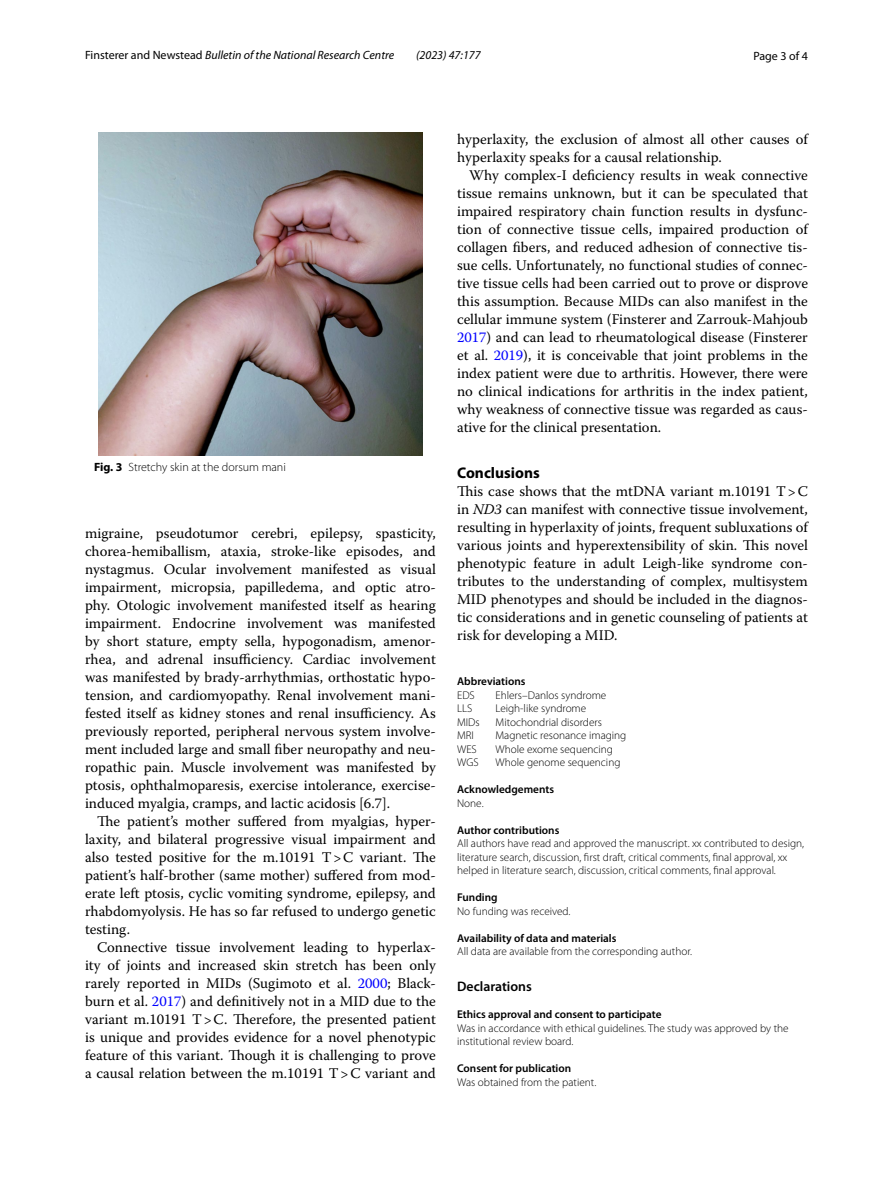
<style>
.page{position:relative;width:893px;height:1187px;background:#fff}
.page>*{position:absolute;margin:0;border:0;box-sizing:border-box;transform-origin:0 0}
.t1{font:700 15.45px "Myriad Pro";color:#000}
.t2{font:14.7px/18px "Warnock Pro";color:#000;text-align:justify}
.t3{font:600 13.8px "Myriad Pro";color:#000}
.t4{font:italic 12px "Myriad Pro";color:#000}
.t5{font:300 12px "Myriad Pro";color:#000}
.t6{font:12px "Myriad Pro";color:#000}
.t7{font:300 11.25px/13.5px "Myriad Pro";color:#000}
.t8{font:600 11.25px "Myriad Pro";color:#000}
.s1{font-style:normal}
.s2{font-weight:700}
.s3{color:#00f}
.s4{font-style:italic}
</style>
<div class="page">
<img style="left:99px;top:133px;width:323px;height:322px">
<p class="t4" style="left:85px;top:48px;width:311px"><span class="s1">Finsterer and Newstead</span> Bulletin of the National Research Centre</p>
<p class="t4" style="left:416px;top:48px;width:66px">(2023) 47:177</p>
<p class="t6" style="left:753px;top:48px;width:56px">Page 3 of 4</p>
<p class="t5" style="left:94px;top:460px;width:193px"><span class="s2">Fig. 3</span> Stretchy skin at the dorsum mani</p>
<p class="t2" style="left:85px;top:523px;width:352px">migraine, pseudotumor cerebri, epilepsy, spasticity, chorea-hemiballism, ataxia, stroke-like episodes, and nystagmus. Ocular involvement manifested as visual impairment, micropsia, papilledema, and optic atro&shy;phy. Otologic involvement manifested itself as hearing impairment. Endocrine involvement was manifested by short stature, empty sella, hypogonadism, amenor&shy;rhea, and adrenal insufficiency. Cardiac involvement was manifested by brady-arrhythmias, orthostatic hypo&shy;tension, and cardiomyopathy. Renal involvement mani&shy;fested itself as kidney stones and renal insufficiency. As previously reported, peripheral nervous system involve&shy;ment included large and small fiber neuropathy and neu&shy;ropathic pain. Muscle involvement was manifested by ptosis, ophthalmoparesis, exercise intolerance, exercise&shy;induced myalgia, cramps, and lactic acidosis [6.7].</p>
<p class="t2" style="left:85px;top:811px;width:352px;text-indent:12px">The patient’s mother suffered from myalgias, hyper&shy;laxity, and bilateral progressive visual impairment and also tested positive for the m.10191 T&gt;C variant. The patient’s half-brother (same mother) suffered from mod&shy;erate left ptosis, cyclic vomiting syndrome, epilepsy, and rhabdomyolysis. He has so far refused to undergo genetic testing.</p>
<p class="t2" style="left:85px;top:937px;width:352px;text-indent:12px">Connective tissue involvement leading to hyperlax&shy;ity of joints and increased skin stretch has been only rarely reported in MIDs (Sugimoto et al. <span class="s3">2000</span>; Black&shy;burn et al. <span class="s3">2017</span>) and definitively not in a MID due to the variant m.10191 T&gt;C. Therefore, the presented patient is unique and provides evidence for a novel phenotypic feature of this variant. Though it is challenging to prove a causal relation between the m.10191 T&gt;C variant and</p>
<p class="t2" style="left:457px;top:130px;width:352px">hyperlaxity, the exclusion of almost all other causes of hyperlaxity speaks for a causal relationship.</p>
<p class="t2" style="left:457px;top:166px;width:352px;text-indent:12px">Why complex-I deficiency results in weak connective tissue remains unknown, but it can be speculated that impaired respiratory chain function results in dysfunc&shy;tion of connective tissue cells, impaired production of collagen fibers, and reduced adhesion of connective tis&shy;sue cells. Unfortunately, no functional studies of connec&shy;tive tissue cells had been carried out to prove or disprove this assumption. Because MIDs can also manifest in the cellular immune system (Finsterer and Zarrouk-Mahjoub <span class="s3">2017</span>) and can lead to rheumatological disease (Finsterer et al. <span class="s3">2019</span>), it is conceivable that joint problems in the index patient were due to arthritis. However, there were no clinical indications for arthritis in the index patient, why weakness of connective tissue was regarded as caus&shy;ative for the clinical presentation.</p>
<p class="t1" style="left:457px;top:463px;width:84px">Conclusions</p>
<p class="t2" style="left:457px;top:482px;width:352px">This case shows that the mtDNA variant m.10191 T&gt;C in <span class="s4">ND3</span> can manifest with connective tissue involvement, resulting in hyperlaxity of joints, frequent subluxations of various joints and hyperextensibility of skin. This novel phenotypic feature in adult Leigh-like syndrome con&shy;tributes to the understanding of complex, multisystem MID phenotypes and should be included in the diagnos&shy;tic considerations and in genetic counseling of patients at risk for developing a MID.</p>
<p class="t8" style="left:457px;top:674px;width:70px">Abbreviations</p>
<p class="t7" style="left:457px;top:688px;width:19px">EDS</p>
<p class="t7" style="left:495px;top:688px;width:112px">Ehlers–Danlos syndrome</p>
<p class="t7" style="left:457px;top:702px;width:17px">LLS</p>
<p class="t7" style="left:495px;top:702px;width:92px">Leigh-like syndrome</p>
<p class="t7" style="left:457px;top:715px;width:24px">MIDs</p>
<p class="t7" style="left:495px;top:715px;width:108px">Mitochondrial disorders</p>
<p class="t7" style="left:457px;top:729px;width:18px">MRI</p>
<p class="t7" style="left:495px;top:729px;width:132px">Magnetic resonance imaging</p>
<p class="t7" style="left:457px;top:742px;width:21px">WES</p>
<p class="t7" style="left:495px;top:742px;width:119px">Whole exome sequencing</p>
<p class="t7" style="left:457px;top:756px;width:23px">WGS</p>
<p class="t7" style="left:495px;top:756px;width:126px">Whole genome sequencing</p>
<p class="t8" style="left:457px;top:782px;width:98px">Acknowledgements</p>
<p class="t7" style="left:457px;top:796px;width:28px">None.</p>
<p class="t8" style="left:457px;top:822px;width:104px">Author contributions</p>
<p class="t7" style="left:457px;top:837px;width:348px">All authors have read and approved the manuscript. xx contributed to design, literature search, discussion, first draft, critical comments, final approval, xx helped in literature search, discussion, critical comments, final approval.</p>
<p class="t8" style="left:457px;top:890px;width:42px">Funding</p>
<p class="t7" style="left:457px;top:904px;width:115px">No funding was received.</p>
<p class="t8" style="left:457px;top:930px;width:161px">Availability of data and materials</p>
<p class="t7" style="left:457px;top:945px;width:237px">All data are available from the corresponding author.</p>
<p class="t3" style="left:457px;top:977px;width:76px">Declarations</p>
<p class="t8" style="left:457px;top:1007px;width:206px">Ethics approval and consent to participate</p>
<p class="t7" style="left:457px;top:1021px;width:333px">Was in accordance with ethical guidelines. The study was approved by the institutional review board.</p>
<p class="t8" style="left:457px;top:1061px;width:116px">Consent for publication</p>
<p class="t7" style="left:457px;top:1075px;width:141px">Was obtained from the patient.</p>
</div>
